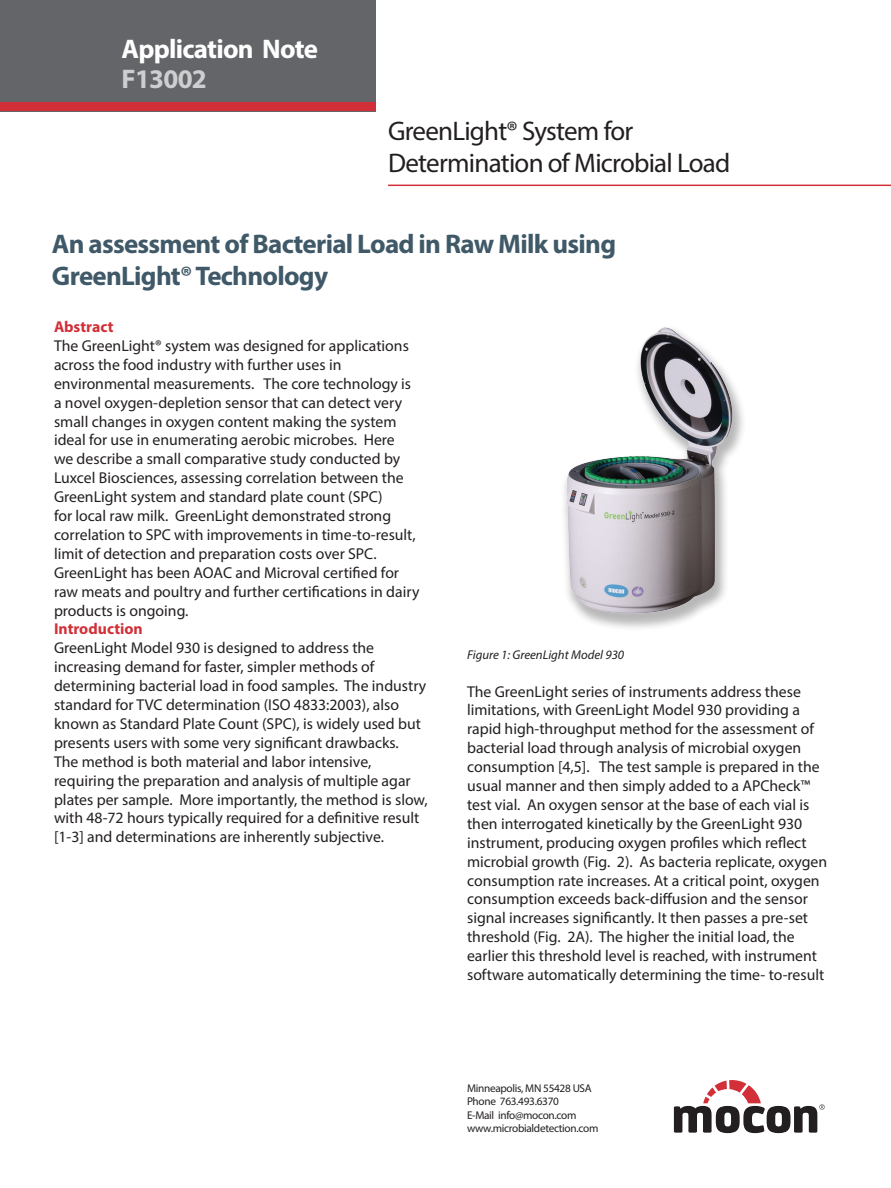
<style>
.page{position:relative;width:891px;height:1188px;background:#fff}
.page>*{position:absolute;margin:0;border:0;box-sizing:border-box;transform-origin:0 0}
.t1{font:700 27px/32.4px "Myriad Pro";letter-spacing:-.025em;color:#405968}
.t2{font:27px/32.4px "Myriad Pro";letter-spacing:-.03em;color:#231f20}
.t3{font:700 27px "Myriad Pro";letter-spacing:-.03em;color:#fff}
.t4{font:700 27px "Myriad Pro";letter-spacing:-.03em;color:#cdced0}
.t5{font:15.75px/18.9px "Myriad Pro";color:#231f20}
.t6{font:700 15.75px "Myriad Pro";color:#d23038}
.t7{font:italic 12.75px "Myriad Pro";color:#231f20}
.t8{font:11.25px/13.5px "Myriad Pro";letter-spacing:-.025em;color:#231f20}
</style>
<div class="page">
<div style="left:0;top:0;width:376px;height:111px;background:#646569"></div>
<div style="left:0;top:103px;width:376px;height:8px;background:#d23038"></div>
<svg style="left:674px;top:1080px;width:151px;height:53px"></svg>
<hr style="left:388px;top:185px;width:503px;height:1px;background:#d23038">
<div style="left:559px;top:325px;width:188px;height:306px;background:#231f20;opacity:.32"></div>
<img style="left:559px;top:325px;width:180px;height:295px">
<h1 class="t3" style="left:122px;top:31px;width:198px">Application Note</h1>
<h1 class="t4" style="left:122px;top:61px;width:87px">F13002</h1>
<h1 class="t2" style="left:388px;top:114px;width:344px">GreenLight® System for<br>Determination of Microbial Load</h1>
<h1 class="t1" style="left:52px;top:226px;width:566px">An assessment of Bacterial Load in Raw Milk using<br>GreenLight® Technology</h1>
<p class="t6" style="left:54px;top:316px;width:61px">Abstract</p>
<p class="t5" style="left:54px;top:336px;width:367px">The GreenLight® system was designed for applications across the food industry with further uses in environmental measurements. The core technology is a novel oxygen-depletion sensor that can detect very small changes in oxygen content making the system ideal for use in enumerating aerobic microbes. Here<br>we describe a small comparative study conducted by Luxcel Biosciences, assessing correlation between the GreenLight system and standard plate count (SPC)<br>for local raw milk. GreenLight demonstrated strong correlation to SPC with improvements in time-to-result, limit of detection and preparation costs over SPC.<br>GreenLight has been AOAC and Microval certified for raw meats and poultry and further certifications in dairy products is ongoing.</p>
<p class="t6" style="left:54px;top:619px;width:90px">Introduction</p>
<p class="t5" style="left:54px;top:638px;width:375px">GreenLight Model 930 is designed to address the increasing demand for faster, simpler methods of determining bacterial load in food samples. The industry standard for TVC determination (ISO 4833:2003), also known as Standard Plate Count (SPC), is widely used but presents users with some very significant drawbacks.<br>The method is both material and labor intensive, requiring the preparation and analysis of multiple agar plates per sample. More importantly, the method is slow, with 48-72 hours typically required for a definitive result [1-3] and determinations are inherently subjective.</p>
<p class="t7" style="left:467px;top:647px;width:159px">Figure 1: GreenLight Model 930</p>
<p class="t5" style="left:467px;top:682px;width:362px">The GreenLight series of instruments address these limitations, with GreenLight Model 930 providing a rapid high-throughput method for the assessment of bacterial load through analysis of microbial oxygen consumption [4,5]. The test sample is prepared in the usual manner and then simply added to a APCheck™ test vial. An oxygen sensor at the base of each vial is then interrogated kinetically by the GreenLight 930 instrument, producing oxygen profiles which reflect microbial growth (Fig. 2). As bacteria replicate, oxygen consumption rate increases. At a critical point, oxygen consumption exceeds back-diffusion and the sensor signal increases significantly. It then passes a pre-set threshold (Fig. 2A). The higher the initial load, the earlier this threshold level is reached, with instrument software automatically determining the time- to-result</p>
<p class="t8" style="left:467px;top:1081px;width:133px">Minneapolis, MN 55428 USA<br>Phone 763.493.6370<br>E-Mail info@mocon.com www.microbialdetection.com</p>
</div>
